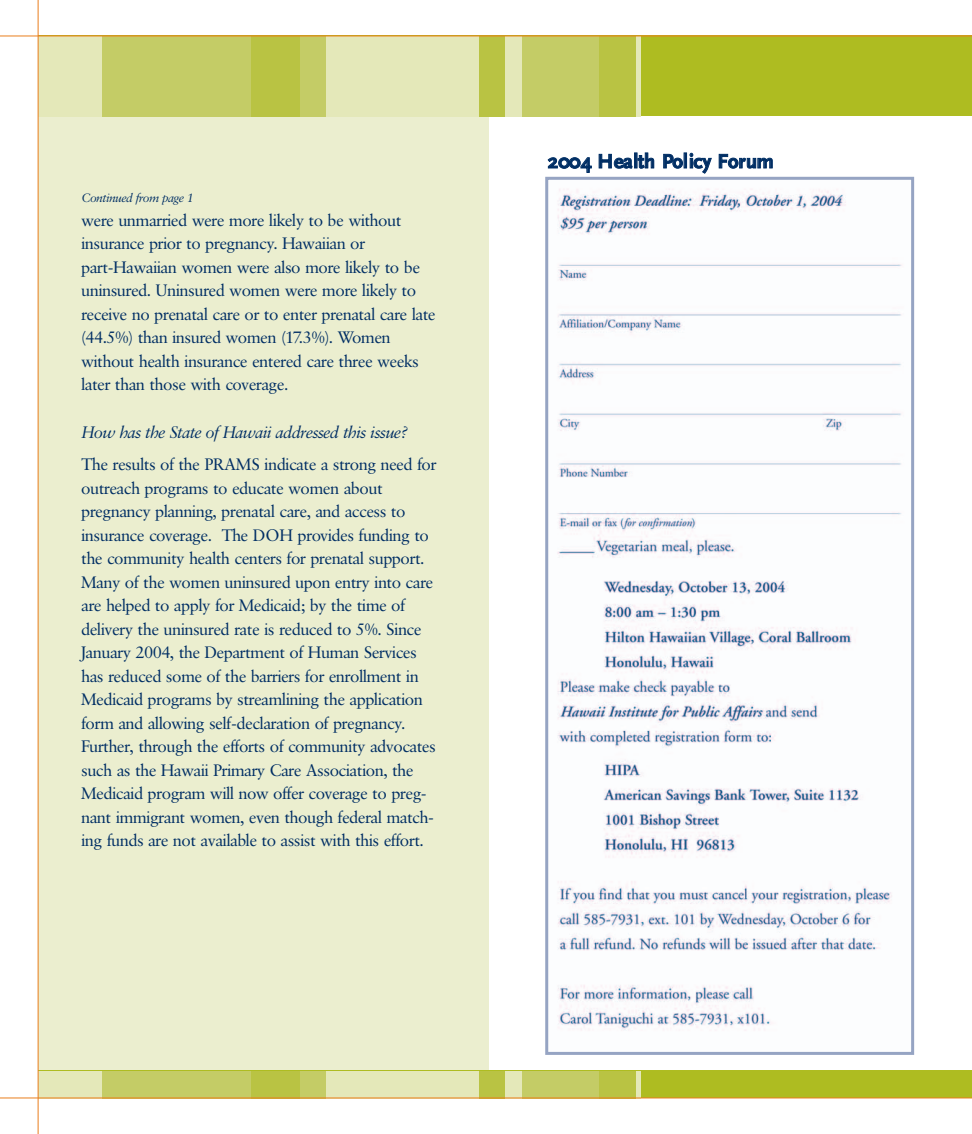
<style>
.page{position:relative;width:972px;height:1134px;background:#fff}
.page>*{position:absolute;margin:0;border:0;box-sizing:border-box;transform-origin:0 0}
.t1{font:700 20.7px "Scala Sans";letter-spacing:-.01em;color:#002e64}
.t2{font:16.5px/23.5px "Sabon BQ";color:#002e64}
.t3{font:italic 16.5px "Sabon BQ";color:#002e64}
.t4{font:italic 12px "Sabon BQ";color:#002e64}
</style>
<div class="page">
<div style="left:38px;top:108px;width:450px;height:974px;background:#ebeecf"></div>
<img style="left:557px;top:189px;width:345px;height:842px">
<div style="left:545px;top:177px;width:369px;height:878px;border:3px solid #96a4c3"></div>
<div style="left:38px;top:1071px;width:934px;height:27px;background:#aebc21"></div>
<div style="left:38px;top:36px;width:934px;height:80px;background:#aebc21"></div>
<div style="left:38px;top:36px;width:92px;height:80px;background:#e4e8b9"></div>
<div style="left:323px;top:36px;width:205px;height:80px;background:#e4e8b9"></div>
<div style="left:633px;top:36px;width:8px;height:80px;background:#e4e8b9"></div>
<div style="left:102px;top:36px;width:192px;height:80px;background:#c4cc66"></div>
<div style="left:282px;top:36px;width:44px;height:80px;background:#c4cc66"></div>
<div style="left:522px;top:36px;width:97px;height:80px;background:#c4cc66"></div>
<div style="left:251px;top:36px;width:49px;height:80px;background:#b9c343"></div>
<div style="left:599px;top:36px;width:37px;height:80px;background:#b9c343"></div>
<div style="left:479px;top:36px;width:25px;height:80px;background:#b9c343"></div>
<div style="left:38px;top:1071px;width:92px;height:27px;background:#e4e8b9"></div>
<div style="left:323px;top:1071px;width:205px;height:27px;background:#e4e8b9"></div>
<div style="left:633px;top:1071px;width:8px;height:27px;background:#e4e8b9"></div>
<div style="left:102px;top:1071px;width:192px;height:27px;background:#c4cc66"></div>
<div style="left:282px;top:1071px;width:44px;height:27px;background:#c4cc66"></div>
<div style="left:522px;top:1071px;width:97px;height:27px;background:#c4cc66"></div>
<div style="left:251px;top:1071px;width:49px;height:27px;background:#b9c343"></div>
<div style="left:599px;top:1071px;width:37px;height:27px;background:#b9c343"></div>
<div style="left:479px;top:1071px;width:25px;height:27px;background:#b9c343"></div>
<hr style="left:0;top:36px;width:972px;height:1px;background:#ea7e1d">
<hr style="left:38px;top:0;width:1px;height:1134px;background:#ea7e1d">
<hr style="left:0;top:1098px;width:972px;height:1px;background:#ea7e1d">
<p class="t4" style="left:81px;top:192px;width:113px">Continued from page 1</p>
<p class="t2" style="left:81px;top:208px;width:355px">were unmarried were more likely to be without insurance prior to pregnancy. Hawaiian or part-Hawaiian women were also more likely to be uninsured. Uninsured women were more likely to receive no prenatal care or to enter prenatal care late (44.5%) than insured women (17.3%). Women without health insurance entered care three weeks later than those with coverage.</p>
<p class="t3" style="left:81px;top:423px;width:327px">How has the State of Hawaii addressed this issue?</p>
<p class="t2" style="left:81px;top:453px;width:356px">The results of the PRAMS indicate a strong need for outreach programs to educate women about pregnancy planning, prenatal care, and access to insurance coverage. The DOH provides funding to the community health centers for prenatal support.<br>Many of the women uninsured upon entry into care are helped to apply for Medicaid; by the time of delivery the uninsured rate is reduced to 5%. Since January 2004, the Department of Human Services has reduced some of the barriers for enrollment in Medicaid programs by streamlining the application form and allowing self-declaration of pregnancy.<br>Further, through the efforts of community advocates such as the Hawaii Primary Care Association, the Medicaid program will now offer coverage to preg&shy;nant immigrant women, even though federal match&shy;ing funds are not available to assist with this effort.</p>
<p class="t1" style="left:548px;top:148px;width:227px">2004 Health Policy Forum</p>
</div>
